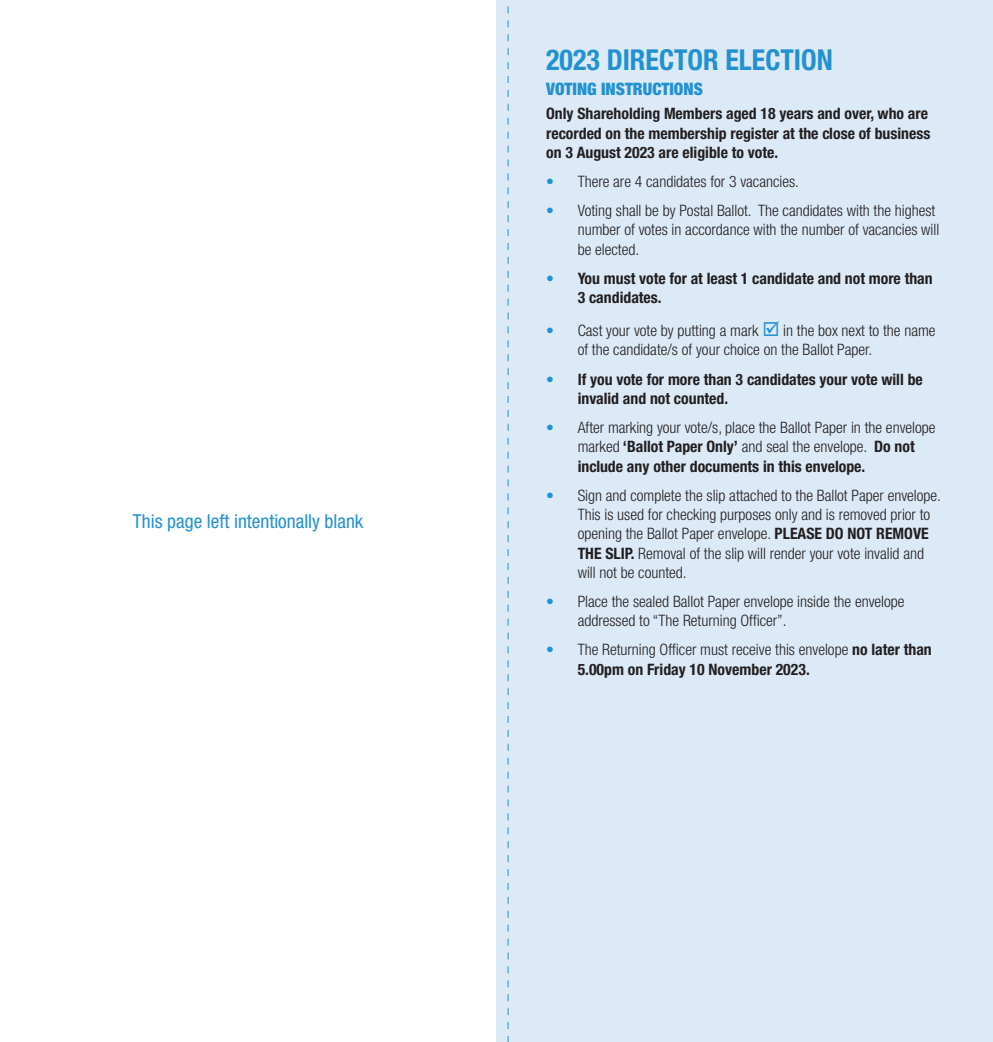
<style>
.page{position:relative;width:993px;height:1042px;background:#fff}
.page>*{position:absolute;margin:0;border:0;box-sizing:border-box;transform-origin:0 0}
.t1{font:700 condensed 28.88px "Helvetica Neue LT Std";color:#2291d0}
.t2{font:condensed 19.25px "Helvetica Neue LT Std";color:#2291d0}
.t3{font:900 condensed 17.15px "Helvetica Neue LT Std";color:#2291d0}
.t4{font:300 condensed 15.75px/19.2px "Helvetica Neue LT Std";color:#231f20}
.t5{font:700 condensed 15.75px/19.2px "Helvetica Neue LT Std";color:#231f20}
.s1{color:#2291d0}
.s2{font-weight:300;color:#2291d0}
.s3{font-weight:700}
</style>
<div class="page">
<div style="left:496px;top:0;width:496px;height:1042px;background:#dce9f6"></div>
<svg style="left:507px;top:6px;width:1px;height:1036px"></svg>
<p class="t2" style="left:133px;top:510px;width:232px">This page left intentionally blank</p>
<h1 class="t1" style="left:546px;top:42px;width:288px">2023 DIRECTOR ELECTION</h1>
<p class="t3" style="left:546px;top:78px;width:158px">VOTING INSTRUCTIONS</p>
<p class="t5" style="left:546px;top:104px;width:386px">Only Shareholding Members aged 18 years and over, who are recorded on the membership register at the close of business on 3 August 2023 are eligible to vote.</p>
<p class="t4" style="left:546px;top:172px;width:254px"><span class="s1">•</span> There are 4 candidates for 3 vacancies.</p>
<p class="t4" style="left:577px;top:201px;width:363px;text-indent:-32px"><span class="s1">•</span> Voting shall be by Postal Ballot. The candidates with the highest number of votes in accordance with the number of vacancies will be elected.</p>
<p class="t5" style="left:577px;top:268px;width:356px;text-indent:-32px"><span class="s2">•</span> You must vote for at least 1 candidate and not more than<br>3 candidates.</p>
<p class="t4" style="left:577px;top:321px;width:359px;text-indent:-32px"><span class="s1">•</span> Cast your vote by putting a mark <span class="s1">☑</span> in the box next to the name of the candidate/s of your choice on the Ballot Paper.</p>
<p class="t5" style="left:577px;top:369px;width:346px;text-indent:-32px"><span class="s2">•</span> If you vote for more than 3 candidates your vote will be invalid and not counted.</p>
<p class="t4" style="left:577px;top:418px;width:359px;text-indent:-32px"><span class="s1">•</span> After marking your vote/s, place the Ballot Paper in the envelope marked <span class="s3">‘Ballot Paper Only’</span> and seal the envelope. <span class="s3">Do not include any other documents in this envelope.</span></p>
<p class="t4" style="left:577px;top:485px;width:365px;text-indent:-32px"><span class="s1">•</span> Sign and complete the slip attached to the Ballot Paper envelope.<br>This is used for checking purposes only and is removed prior to opening the Ballot Paper envelope. <span class="s3">PLEASE DO NOT REMOVE THE SLIP.</span> Removal of the slip will render your vote invalid and will not be counted.</p>
<p class="t4" style="left:577px;top:591px;width:328px;text-indent:-32px"><span class="s1">•</span> Place the sealed Ballot Paper envelope inside the envelope addressed to “The Returning Officer”.</p>
<p class="t4" style="left:577px;top:640px;width:355px;text-indent:-32px"><span class="s1">•</span> The Returning Officer must receive this envelope <span class="s3">no later than<br>5.00pm on Friday 10 November 2023.</span></p>
</div>
